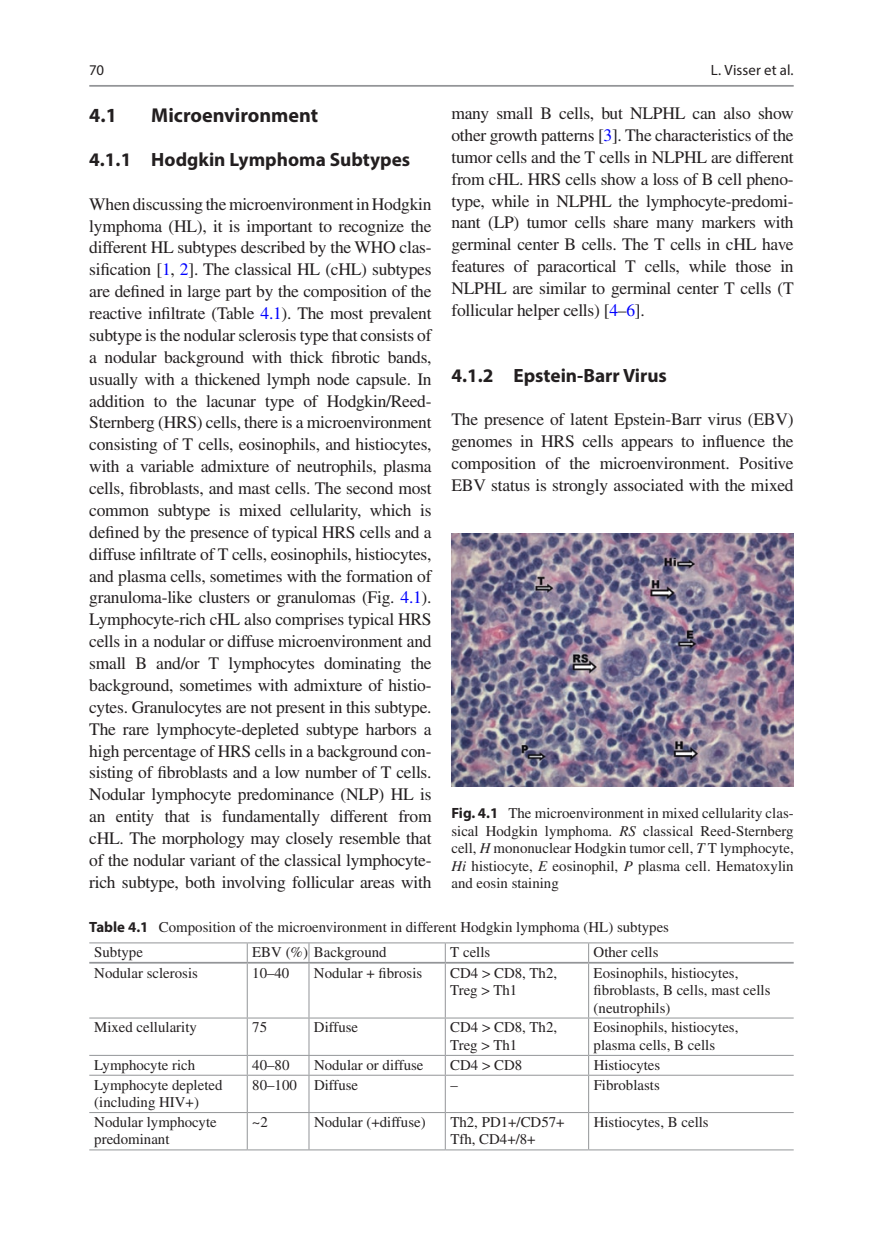
<style>
.page{position:relative;width:883px;height:1260px;background:#fff}
.page>*{position:absolute;margin:0;border:0;box-sizing:border-box;transform-origin:0 0}
.t1{font:700 20.12px "Jylljy Myriad Pro";color:#231f20}
.t2{font:700 19.25px "Jylljy Myriad Pro";color:#231f20}
.t3{font:17.5px/21.9px "Kxkbgc Times LT Std";letter-spacing:-.015em;color:#231f20;text-align:justify}
.t4{font:14.88px/17.5px "Kxkbgc Times LT Std";color:#231f20}
.t5{font:14.88px "Fpbwfr Myriad Pro";letter-spacing:.01em;color:#231f20}
.t6{font:14.88px "Nfnfdf Myriad Pro";color:#231f20}
.s1{color:#00f}
.s2{font-family:"Jylljy Myriad Pro";font-weight:700}
.s3{font-family:"Lfcrkv Times LT Std";font-style:italic}
</style>
<div class="page">
<hr style="left:89px;top:942px;width:158px;height:1px;background:#939598">
<hr style="left:89px;top:962px;width:158px;height:2px;background:#939598">
<hr style="left:589px;top:942px;width:205px;height:1px;background:#939598">
<hr style="left:589px;top:962px;width:205px;height:2px;background:#939598">
<hr style="left:89px;top:1018px;width:158px;height:1px;background:#939598">
<hr style="left:589px;top:1018px;width:205px;height:1px;background:#939598">
<hr style="left:89px;top:1055px;width:158px;height:1px;background:#939598">
<hr style="left:589px;top:1055px;width:205px;height:1px;background:#939598">
<hr style="left:89px;top:1075px;width:158px;height:1px;background:#939598">
<hr style="left:589px;top:1075px;width:205px;height:1px;background:#939598">
<hr style="left:589px;top:1112px;width:205px;height:1px;background:#939598">
<hr style="left:589px;top:1149px;width:205px;height:1px;background:#939598">
<hr style="left:89px;top:1112px;width:158px;height:1px;background:#939598">
<hr style="left:89px;top:1149px;width:158px;height:1px;background:#939598">
<hr style="left:247px;top:942px;width:62px;height:1px;background:#939598">
<svg style="left:247px;top:943px;width:1px;height:19px"></svg>
<hr style="left:247px;top:962px;width:62px;height:2px;background:#939598">
<hr style="left:247px;top:964px;width:1px;height:54px;background:#939598">
<hr style="left:247px;top:1018px;width:62px;height:1px;background:#939598">
<hr style="left:247px;top:1018px;width:1px;height:37px;background:#939598">
<hr style="left:247px;top:1055px;width:62px;height:1px;background:#939598">
<svg style="left:247px;top:1056px;width:1px;height:19px"></svg>
<hr style="left:247px;top:1075px;width:62px;height:1px;background:#939598">
<hr style="left:247px;top:1076px;width:1px;height:36px;background:#939598">
<hr style="left:247px;top:1112px;width:62px;height:1px;background:#939598">
<hr style="left:247px;top:1113px;width:1px;height:36px;background:#939598">
<hr style="left:247px;top:1149px;width:62px;height:1px;background:#939598">
<hr style="left:309px;top:942px;width:136px;height:1px;background:#939598">
<svg style="left:309px;top:943px;width:1px;height:19px"></svg>
<hr style="left:309px;top:962px;width:136px;height:2px;background:#939598">
<hr style="left:309px;top:964px;width:1px;height:54px;background:#939598">
<hr style="left:309px;top:1018px;width:136px;height:1px;background:#939598">
<hr style="left:309px;top:1018px;width:1px;height:37px;background:#939598">
<hr style="left:309px;top:1055px;width:136px;height:1px;background:#939598">
<svg style="left:309px;top:1056px;width:1px;height:19px"></svg>
<hr style="left:309px;top:1075px;width:136px;height:1px;background:#939598">
<hr style="left:309px;top:1076px;width:1px;height:36px;background:#939598">
<hr style="left:309px;top:1112px;width:136px;height:1px;background:#939598">
<hr style="left:309px;top:1113px;width:1px;height:36px;background:#939598">
<hr style="left:309px;top:1149px;width:136px;height:1px;background:#939598">
<hr style="left:445px;top:942px;width:144px;height:1px;background:#939598">
<svg style="left:445px;top:943px;width:1px;height:19px"></svg>
<svg style="left:588px;top:943px;width:1px;height:19px"></svg>
<hr style="left:445px;top:962px;width:144px;height:2px;background:#939598">
<hr style="left:445px;top:964px;width:1px;height:54px;background:#939598">
<hr style="left:588px;top:964px;width:1px;height:54px;background:#939598">
<hr style="left:445px;top:1018px;width:144px;height:1px;background:#939598">
<hr style="left:445px;top:1018px;width:1px;height:37px;background:#939598">
<hr style="left:588px;top:1018px;width:1px;height:37px;background:#939598">
<hr style="left:445px;top:1055px;width:144px;height:1px;background:#939598">
<svg style="left:445px;top:1056px;width:1px;height:19px"></svg>
<svg style="left:588px;top:1056px;width:1px;height:19px"></svg>
<hr style="left:445px;top:1075px;width:144px;height:1px;background:#939598">
<hr style="left:445px;top:1076px;width:1px;height:36px;background:#939598">
<hr style="left:588px;top:1076px;width:1px;height:36px;background:#939598">
<hr style="left:445px;top:1112px;width:144px;height:1px;background:#939598">
<hr style="left:445px;top:1113px;width:1px;height:36px;background:#939598">
<hr style="left:588px;top:1113px;width:1px;height:36px;background:#939598">
<hr style="left:445px;top:1149px;width:144px;height:1px;background:#939598">
<img style="left:452px;top:533px;width:341px;height:254px">
<hr style="left:89px;top:85px;width:705px;height:2px;background:#939598">
<p class="t6" style="left:89px;top:61px;width:16px">70</p>
<p class="t1" style="left:89px;top:102px;width:29px">4.1</p>
<p class="t1" style="left:151px;top:102px;width:168px">Microenvironment</p>
<p class="t2" style="left:89px;top:147px;width:322px">4.1.1 Hodgkin Lymphoma Subtypes</p>
<p class="t3" style="left:89px;top:193px;width:344px">When discussing the microenvironment in Hodgkin lymphoma (HL), it is important to recognize the different HL subtypes described by the WHO clas&shy;sification [<span class="s1">1</span>, <span class="s1">2</span>]. The classical HL (cHL) subtypes are defined in large part by the composition of the reactive infiltrate (Table <span class="s1">4.1</span>). The most prevalent subtype is the nodular sclerosis type that consists of a nodular background with thick fibrotic bands, usually with a thickened lymph node capsule. In addition to the lacunar type of Hodgkin/Reed-Sternberg (HRS) cells, there is a microenvironment consisting of T cells, eosinophils, and histiocytes, with a variable admixture of neutrophils, plasma cells, fibroblasts, and mast cells. The second most common subtype is mixed cellularity, which is defined by the presence of typical HRS cells and a diffuse infiltrate of T cells, eosinophils, histiocytes, and plasma cells, sometimes with the formation of granuloma-like clusters or granulomas (Fig. <span class="s1">4.1</span>).<br>Lymphocyte-rich cHL also comprises typical HRS cells in a nodular or diffuse microenvironment and small B and/or T lymphocytes dominating the background, sometimes with admixture of histio&shy;cytes. Granulocytes are not present in this subtype.<br>The rare lymphocyte-depleted subtype harbors a high percentage of HRS cells in a background con&shy;sisting of fibroblasts and a low number of T cells.<br>Nodular lymphocyte predominance (NLP) HL is an entity that is fundamentally different from cHL. The morphology may closely resemble that of the nodular variant of the classical lymphocyte&shy;rich subtype, both involving follicular areas with</p>
<p class="t5" style="left:711px;top:61px;width:84px">L. Visser et al.</p>
<p class="t3" style="left:451px;top:102px;width:344px">many small B cells, but NLPHL can also show other growth patterns [<span class="s1">3</span>]. The characteristics of the tumor cells and the T cells in NLPHL are different from cHL. HRS cells show a loss of B cell pheno&shy;type, while in NLPHL the lymphocyte-predomi&shy;nant (LP) tumor cells share many markers with germinal center B cells. The T cells in cHL have features of paracortical T cells, while those in NLPHL are similar to germinal center T cells (T follicular helper cells) [<span class="s1">4</span>–<span class="s1">6</span>].</p>
<p class="t2" style="left:451px;top:363px;width:217px">4.1.2 Epstein-Barr Virus</p>
<p class="t3" style="left:451px;top:408px;width:344px">The presence of latent Epstein-Barr virus (EBV) genomes in HRS cells appears to influence the composition of the microenvironment. Positive EBV status is strongly associated with the mixed</p>
<p class="t4" style="left:451px;top:804px;width:344px;text-align:justify"><span class="s2">Fig. 4.1</span> The microenvironment in mixed cellularity clas&shy;sical Hodgkin lymphoma. <span class="s3">RS</span> classical Reed-Sternberg cell, <span class="s3">H</span> mononuclear Hodgkin tumor cell, <span class="s3">T</span> T lymphocyte, <span class="s3">Hi</span> histiocyte, <span class="s3">E</span> eosinophil, <span class="s3">P</span> plasma cell. Hematoxylin and eosin staining</p>
<p class="t4" style="left:94px;top:914px;width:576px;line-height:25.4px;text-indent:-5px"><span class="s2">Table 4.1</span> Composition of the microenvironment in different Hodgkin lymphoma (HL) subtypes<br>Subtype</p>
<p class="t4" style="left:252px;top:944px;width:136px">EBV (%) Background</p>
<p class="t4" style="left:450px;top:944px;width:42px">T cells</p>
<p class="t4" style="left:594px;top:944px;width:66px">Other cells</p>
<p class="t4" style="left:94px;top:964px;width:105px">Nodular sclerosis</p>
<p class="t4" style="left:252px;top:964px;width:39px">10–40</p>
<p class="t4" style="left:314px;top:964px;width:110px">Nodular + fibrosis</p>
<p class="t4" style="left:450px;top:964px;width:108px">CD4 &gt; CD8, Th2,<br>Treg &gt; Th1</p>
<p class="t4" style="left:594px;top:964px;width:178px">Eosinophils, histiocytes, fibroblasts, B cells, mast cells (neutrophils)</p>
<p class="t4" style="left:94px;top:1019px;width:104px">Mixed cellularity</p>
<p class="t4" style="left:252px;top:1019px;width:16px">75</p>
<p class="t4" style="left:314px;top:1019px;width:46px">Diffuse</p>
<p class="t4" style="left:450px;top:1019px;width:108px">CD4 &gt; CD8, Th2,<br>Treg &gt; Th1</p>
<p class="t4" style="left:594px;top:1019px;width:146px">Eosinophils, histiocytes, plasma cells, B cells</p>
<p class="t4" style="left:94px;top:1056px;width:103px">Lymphocyte rich</p>
<p class="t4" style="left:252px;top:1056px;width:39px">40–80</p>
<p class="t4" style="left:314px;top:1056px;width:111px">Nodular or diffuse</p>
<p class="t4" style="left:450px;top:1056px;width:74px">CD4 &gt; CD8</p>
<p class="t4" style="left:594px;top:1056px;width:68px">Histiocytes</p>
<p class="t4" style="left:94px;top:1076px;width:130px">Lymphocyte depleted (including HIV+)</p>
<p class="t4" style="left:252px;top:1076px;width:107px">80–100 Diffuse</p>
<p class="t4" style="left:450px;top:1076px;width:9px">–</p>
<p class="t4" style="left:594px;top:1076px;width:68px">Fibroblasts</p>
<p class="t4" style="left:94px;top:1113px;width:124px">Nodular lymphocyte predominant</p>
<p class="t4" style="left:252px;top:1113px;width:17px">~2</p>
<p class="t4" style="left:314px;top:1113px;width:113px">Nodular (+diffuse)</p>
<p class="t4" style="left:450px;top:1113px;width:116px">Th2, PD1+/CD57+<br>Tfh, CD4+/8+</p>
<p class="t4" style="left:594px;top:1113px;width:117px">Histiocytes, B cells</p>
</div>
